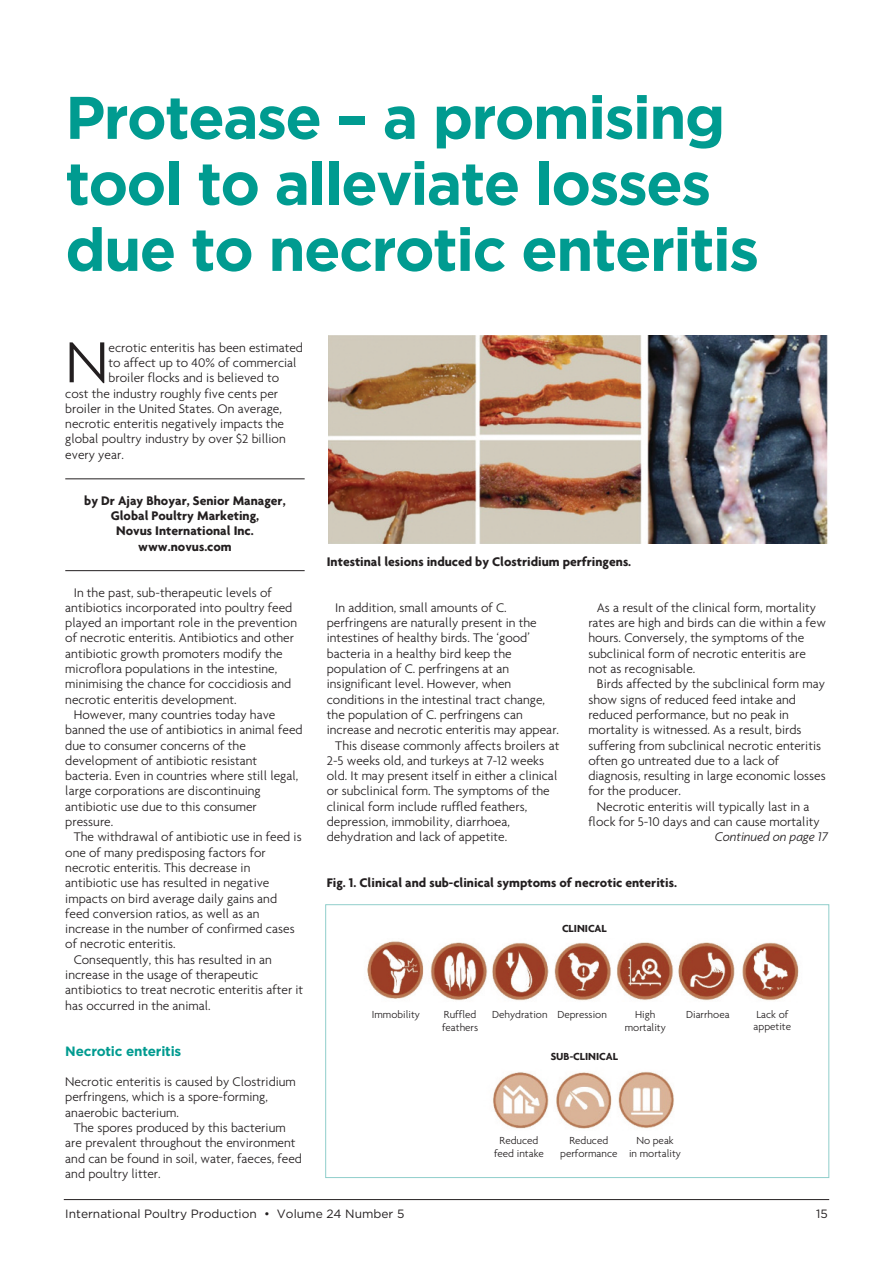
<style>
.page{position:relative;width:893px;height:1263px;background:#fff}
.page>*{position:absolute;margin:0;border:0;box-sizing:border-box;transform-origin:0 0}
.t1{font:300 62.55px "Agenda";color:#231f20}
.t2{font:700 60px/66px "Gotham";letter-spacing:-.03em;color:#009b90}
.t3{font:300 13.5px/15.3px "Agenda";color:#231f20}
.t4{font:700 13.5px/15.3px "Agenda";color:#231f20;text-align:center}
.t5{font:700 13.5px "Gotham";letter-spacing:-.015em;color:#009b90}
.t6{font:italic 300 13.5px "Agenda";letter-spacing:-.01em;color:#231f20}
.t7{font:12px "Gotham";color:#231f20}
.t8{font:300 11.1px/12.8px "Agenda";color:#231f20;text-align:center}
.t9{font:700 11.1px "Agenda";color:#231f20}
</style>
<div class="page">
<hr style="left:64px;top:1199px;width:765px;height:1px;background:#231f20">
<hr style="left:65px;top:478px;width:240px;height:1px;background:#231f20">
<hr style="left:65px;top:570px;width:240px;height:1px;background:#231f20">
<img style="left:328px;top:336px;width:500px;height:207px">
<div style="left:325px;top:904px;width:504px;height:274px;border:1px solid #90cecb"></div>
<img style="left:367px;top:941px;width:432px;height:60px">
<img style="left:492px;top:1071px;width:182px;height:58px">
<h2 class="t2" style="left:65px;top:83px;width:695px">Protease – a promising tool to alleviate losses due to necrotic enteritis</h2>
<h1 class="t1" style="left:65px;top:324px;width:45px">N</h1>
<p class="t3" style="left:109px;top:339px;width:196px">ecrotic enteritis has been estimated</p>
<p class="t3" style="left:109px;top:355px;width:190px">to affect up to 40% of commercial</p>
<p class="t3" style="left:109px;top:370px;width:172px">broiler flocks and is believed to</p>
<p class="t3" style="left:65px;top:385px;width:214px">cost the industry roughly five cents per</p>
<p class="t3" style="left:65px;top:401px;width:218px">broiler in the United States. On average,</p>
<p class="t3" style="left:65px;top:416px;width:220px">necrotic enteritis negatively impacts the</p>
<p class="t3" style="left:65px;top:431px;width:222px">global poultry industry by over $2 billion</p>
<p class="t3" style="left:65px;top:446px;width:60px">every year.</p>
<p class="t4" style="left:84px;top:492px;width:203px">by Dr Ajay Bhoyar, Senior Manager,<br>Global Poultry Marketing,<br>Novus International Inc. www.novus.com</p>
<p class="t3" style="left:74px;top:584px;width:200px">In the past, sub-therapeutic levels of</p>
<p class="t3" style="left:65px;top:599px;width:229px">antibiotics incorporated into poultry feed</p>
<p class="t3" style="left:65px;top:615px;width:233px">played an important role in the prevention</p>
<p class="t3" style="left:65px;top:630px;width:230px">of necrotic enteritis. Antibiotics and other</p>
<p class="t3" style="left:65px;top:645px;width:219px">antibiotic growth promoters modify the</p>
<p class="t3" style="left:65px;top:661px;width:213px">microflora populations in the intestine,</p>
<p class="t3" style="left:65px;top:676px;width:227px">minimising the chance for coccidiosis and</p>
<p class="t3" style="left:65px;top:691px;width:173px">necrotic enteritis development.</p>
<p class="t3" style="left:74px;top:707px;width:203px">However, many countries today have</p>
<p class="t3" style="left:65px;top:722px;width:239px">banned the use of antibiotics in animal feed</p>
<p class="t3" style="left:65px;top:737px;width:182px">due to consumer concerns of the</p>
<p class="t3" style="left:65px;top:752px;width:194px">development of antibiotic resistant</p>
<p class="t3" style="left:65px;top:768px;width:235px">bacteria. Even in countries where still legal,</p>
<p class="t3" style="left:65px;top:783px;width:197px">large corporations are discontinuing</p>
<p class="t3" style="left:65px;top:798px;width:193px">antibiotic use due to this consumer</p>
<p class="t3" style="left:65px;top:814px;width:50px">pressure.</p>
<p class="t3" style="left:74px;top:829px;width:229px">The withdrawal of antibiotic use in feed is</p>
<p class="t3" style="left:65px;top:844px;width:202px">one of many predisposing factors for</p>
<p class="t3" style="left:65px;top:860px;width:187px">necrotic enteritis. This decrease in</p>
<p class="t3" style="left:65px;top:875px;width:206px">antibiotic use has resulted in negative</p>
<p class="t3" style="left:65px;top:890px;width:213px">impacts on bird average daily gains and</p>
<p class="t3" style="left:65px;top:905px;width:196px">feed conversion ratios, as well as an</p>
<p class="t3" style="left:65px;top:921px;width:231px">increase in the number of confirmed cases</p>
<p class="t3" style="left:65px;top:936px;width:112px">of necrotic enteritis.</p>
<p class="t3" style="left:74px;top:951px;width:199px">Consequently, this has resulted in an</p>
<p class="t3" style="left:65px;top:967px;width:195px">increase in the usage of therapeutic</p>
<p class="t3" style="left:65px;top:982px;width:239px">antibiotics to treat necrotic enteritis after it</p>
<p class="t3" style="left:65px;top:997px;width:147px">has occurred in the animal.</p>
<p class="t5" style="left:65px;top:1043px;width:118px">Necrotic enteritis</p>
<p class="t3" style="left:65px;top:1074px;width:232px">Necrotic enteritis is caused by Clostridium perfringens, which is a spore-forming, anaerobic bacterium.</p>
<p class="t3" style="left:65px;top:1120px;width:238px;text-indent:9px">The spores produced by this bacterium are prevalent throughout the environment and can be found in soil, water, faeces, feed and poultry litter.</p>
<p class="t4" style="left:327px;top:554px;width:306px">Intestinal lesions induced by Clostridium perfringens.</p>
<p class="t3" style="left:335px;top:599px;width:173px">In addition, small amounts of C.</p>
<p class="t3" style="left:327px;top:615px;width:211px">perfringens are naturally present in the</p>
<p class="t3" style="left:327px;top:630px;width:205px">intestines of healthy birds. The ‘good’</p>
<p class="t3" style="left:327px;top:645px;width:186px">bacteria in a healthy bird keep the</p>
<p class="t3" style="left:327px;top:661px;width:184px">population of C. perfringens at an</p>
<p class="t3" style="left:327px;top:676px;width:186px">insignificant level. However, when</p>
<p class="t3" style="left:327px;top:691px;width:220px">conditions in the intestinal tract change,</p>
<p class="t3" style="left:327px;top:707px;width:197px">the population of C. perfringens can</p>
<p class="t3" style="left:327px;top:722px;width:234px">increase and necrotic enteritis may appear.</p>
<p class="t3" style="left:335px;top:737px;width:226px">This disease commonly affects broilers at</p>
<p class="t3" style="left:327px;top:752px;width:219px">2-5 weeks old, and turkeys at 7-12 weeks</p>
<p class="t3" style="left:327px;top:768px;width:232px">old. It may present itself in either a clinical</p>
<p class="t3" style="left:327px;top:783px;width:224px">or subclinical form. The symptoms of the</p>
<p class="t3" style="left:327px;top:798px;width:202px">clinical form include ruffled feathers,</p>
<p class="t3" style="left:327px;top:814px;width:185px">depression, immobility, diarrhoea,</p>
<p class="t3" style="left:327px;top:829px;width:182px">dehydration and lack of appetite.</p>
<p class="t3" style="left:588px;top:599px;width:239px;text-indent:9px">As a result of the clinical form, mortality rates are high and birds can die within a few hours. Conversely, the symptoms of the subclinical form of necrotic enteritis are not as recognisable.</p>
<p class="t3" style="left:588px;top:676px;width:239px;text-indent:9px">Birds affected by the subclinical form may show signs of reduced feed intake and reduced performance, but no peak in mortality is witnessed. As a result, birds suffering from subclinical necrotic enteritis often go untreated due to a lack of diagnosis, resulting in large economic losses for the producer.</p>
<p class="t3" style="left:588px;top:798px;width:233px;text-align:center">Necrotic enteritis will typically last in a flock for 5-10 days and can cause mortality</p>
<p class="t6" style="left:715px;top:829px;width:114px">Continued on page 17</p>
<p class="t4" style="left:327px;top:875px;width:352px">Fig. 1. Clinical and sub-clinical symptoms of necrotic enteritis.</p>
<p class="t9" style="left:562px;top:921px;width:46px">CLINICAL</p>
<p class="t8" style="left:372px;top:1007px;width:50px">Immobility</p>
<p class="t8" style="left:442px;top:1007px;width:38px;text-align:left">Ruffled feathers</p>
<p class="t8" style="left:492px;top:1007px;width:116px">Dehydration Depression</p>
<p class="t8" style="left:625px;top:1007px;width:43px">High mortality</p>
<p class="t8" style="left:686px;top:1007px;width:45px">Diarrhoea</p>
<p class="t8" style="left:753px;top:1007px;width:39px;text-align:left">Lack of appetite</p>
<p class="t9" style="left:551px;top:1049px;width:69px">SUB-CLINICAL</p>
<p class="t8" style="left:494px;top:1134px;width:51px">Reduced feed intake</p>
<p class="t8" style="left:560px;top:1134px;width:59px">Reduced performance</p>
<p class="t8" style="left:629px;top:1134px;width:53px">No peak<br>in mortality</p>
<p class="t7" style="left:65px;top:1206px;width:341px">International Poultry Production • Volume 24 Number 5</p>
<p class="t7" style="left:816px;top:1206px;width:13px">15</p>
</div>
